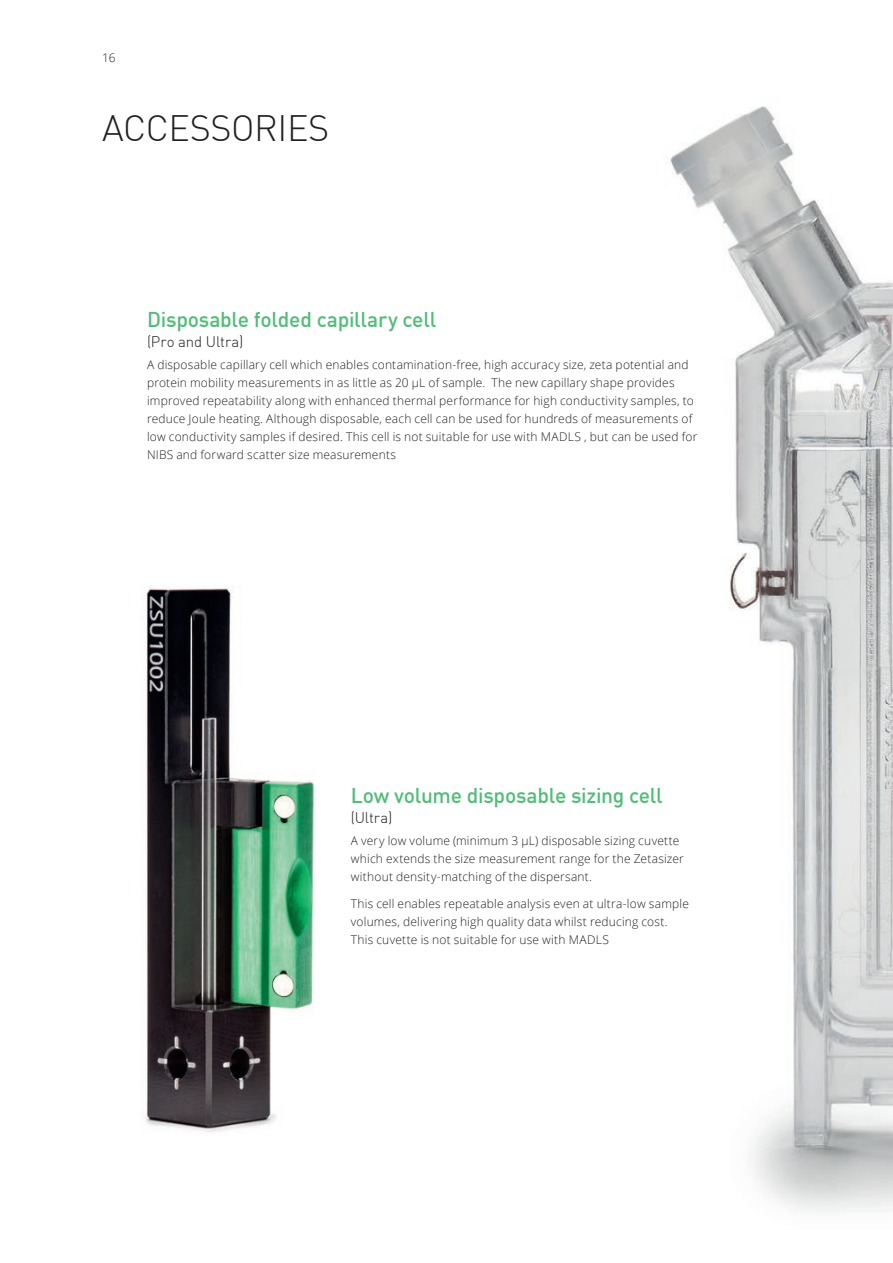
<style>
.page{position:relative;width:893px;height:1263px;background:#fff}
.page>*{position:absolute;margin:0;border:0;box-sizing:border-box;transform-origin:0 0}
.t1{font:300 36px "DIN";letter-spacing:-.01em;color:#231f20}
.t2{font:500 21px "DIN";letter-spacing:-.01em;color:#52bc7a}
.t3{font:300 15px "DIN";letter-spacing:-.005em;color:#231f20}
.t4{font:300 12px/18px "Open Sans";letter-spacing:.015em;color:#231f20}
</style>
<div class="page">
<img style="left:670px;top:106px;width:223px;height:1106px">
<img style="left:142px;top:585px;width:172px;height:548px">
<p class="t4" style="left:102px;top:48px;width:15px">16</p>
<h1 class="t1" style="left:102px;top:106px;width:229px">ACCESSORIES</h1>
<h2 class="t2" style="left:147px;top:306px;width:291px">Disposable folded capillary cell</h2>
<p class="t3" style="left:147px;top:332px;width:98px">(Pro and Ultra)</p>
<p class="t4" style="left:147px;top:355px;width:552px">A disposable capillary cell which enables contamination-free, high accuracy size, zeta potential and protein mobility measurements in as little as 20 µL of sample. The new capillary shape provides improved repeatability along with enhanced thermal performance for high conductivity samples, to reduce Joule heating. Although disposable, each cell can be used for hundreds of measurements of low conductivity samples if desired. This cell is not suitable for use with MADLS , but can be used for NIBS and forward scatter size measurements</p>
<h2 class="t2" style="left:351px;top:782px;width:313px">Low volume disposable sizing cell</h2>
<p class="t3" style="left:351px;top:808px;width:43px">(Ultra)</p>
<p class="t4" style="left:351px;top:831px;width:334px">A very low volume (minimum 3 µL) disposable sizing cuvette which extends the size measurement range for the Zetasizer without density-matching of the dispersant.</p>
<p class="t4" style="left:351px;top:894px;width:340px">This cell enables repeatable analysis even at ultra-low sample volumes, delivering high quality data whilst reducing cost.<br>This cuvette is not suitable for use with MADLS</p>
</div>
